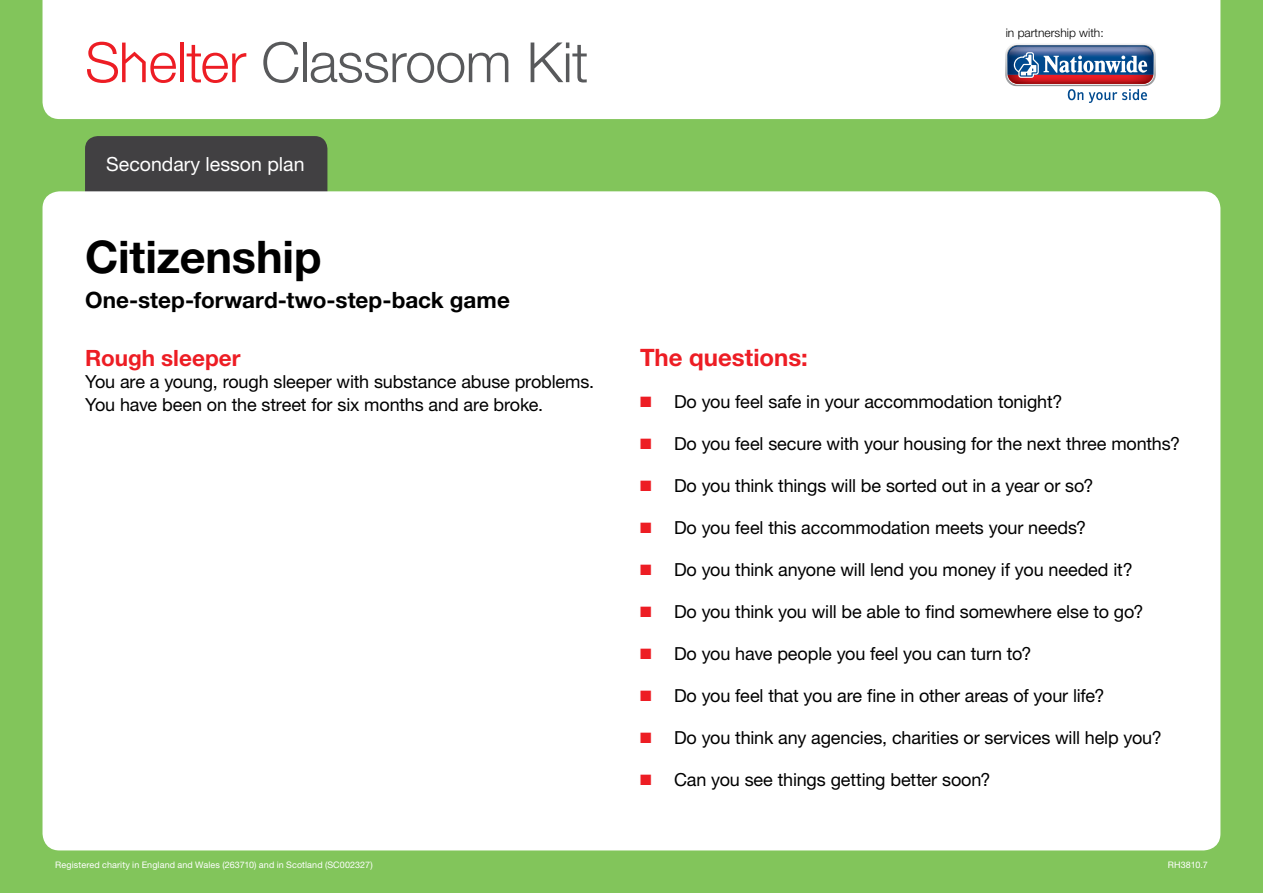
<style>
.page{position:relative;width:1263px;height:893px;background:#82c55b}
.page>*{position:absolute;margin:0;border:0;box-sizing:border-box;transform-origin:0 0}
.t1{font:300 55.5px "Helvetica Neue LT Pro";letter-spacing:-.015em;color:#58595b}
.t2{font:700 45px "Helvetica Neue LT Pro";letter-spacing:-.005em;color:#000}
.t3{font:700 24px "Helvetica Neue LT Pro";color:#ed1d24}
.t4{font:700 22.5px "Helvetica Neue LT Pro";color:#000}
.t5{font:700 22.5px "Helvetica Neue LT Pro";color:#ed1d24}
.t6{font:19.5px "Helvetica Neue LT Pro";color:#fff}
.t7{font:18px/22.5px "Helvetica Neue LT Pro";letter-spacing:-.01em;color:#000}
.t8{font:300 12px "Helvetica Neue LT Pro";color:#000}
.t9{font:9px "Helvetica Neue LT Pro";letter-spacing:.01em;color:#fff}
.s1{color:#ed1d24}
.s2{font-family:"Shelterh";font-weight:400;color:#ed1d24}
</style>
<div class="page">
<div style="left:85px;top:136px;width:242px;height:77px;background:#414042;border-radius:13px"></div>
<div style="left:43px;top:0;width:1177px;height:119px;background:#fff"></div>
<div style="left:43px;top:191px;width:1177px;height:659px;background:#fff;border-radius:17px"></div>
<img style="left:1005px;top:43px;width:151px;height:43px">
<img style="left:1007px;top:45px;width:147px;height:40px">
<svg style="left:1008px;top:46px;width:145px;height:57px;background:#9793ad"></svg>
<h1 class="t1" style="left:85px;top:28px;width:505px"><span class="s1">S</span><span class="s2">h</span><span class="s1">elter</span> Classroom Kit</h1>
<p class="t6" style="left:106px;top:152px;width:200px">Secondary lesson plan</p>
<h2 class="t2" style="left:85px;top:228px;width:238px">Citizenship</h2>
<p class="t4" style="left:85px;top:286px;width:426px">One-step-forward-two-step-back game</p>
<p class="t5" style="left:85px;top:344px;width:157px">Rough sleeper</p>
<p class="t7" style="left:85px;top:370px;width:511px">You are a young, rough sleeper with substance abuse problems.<br>You have been on the street for six months and are broke.</p>
<p class="t8" style="left:1006px;top:26px;width:100px">in partnership with:</p>
<h3 class="t3" style="left:640px;top:342px;width:169px">The questions:</h3>
<p class="t7" style="left:640px;top:390px;width:424px"><span class="s1">■</span> Do you feel safe in your accommodation tonight?</p>
<p class="t7" style="left:640px;top:432px;width:541px"><span class="s1">■</span> Do you feel secure with your housing for the next three months?</p>
<p class="t7" style="left:640px;top:474px;width:455px"><span class="s1">■</span> Do you think things will be sorted out in a year or so?</p>
<p class="t7" style="left:640px;top:516px;width:448px"><span class="s1">■</span> Do you feel this accommodation meets your needs?</p>
<p class="t7" style="left:640px;top:558px;width:494px"><span class="s1">■</span> Do you think anyone will lend you money if you needed it?</p>
<p class="t7" style="left:640px;top:600px;width:505px"><span class="s1">■</span> Do you think you will be able to find somewhere else to go?</p>
<p class="t7" style="left:640px;top:642px;width:393px"><span class="s1">■</span> Do you have people you feel you can turn to?</p>
<p class="t7" style="left:640px;top:684px;width:466px"><span class="s1">■</span> Do you feel that you are fine in other areas of your life?</p>
<p class="t7" style="left:640px;top:726px;width:523px"><span class="s1">■</span> Do you think any agencies, charities or services will help you?</p>
<p class="t7" style="left:640px;top:768px;width:352px"><span class="s1">■</span> Can you see things getting better soon?</p>
<p class="t9" style="left:55px;top:859px;width:319px">Registered charity in England and Wales (263710) and in Scotland (SC002327)</p>
<p class="t9" style="left:1168px;top:859px;width:41px">RH3810.7</p>
</div>
